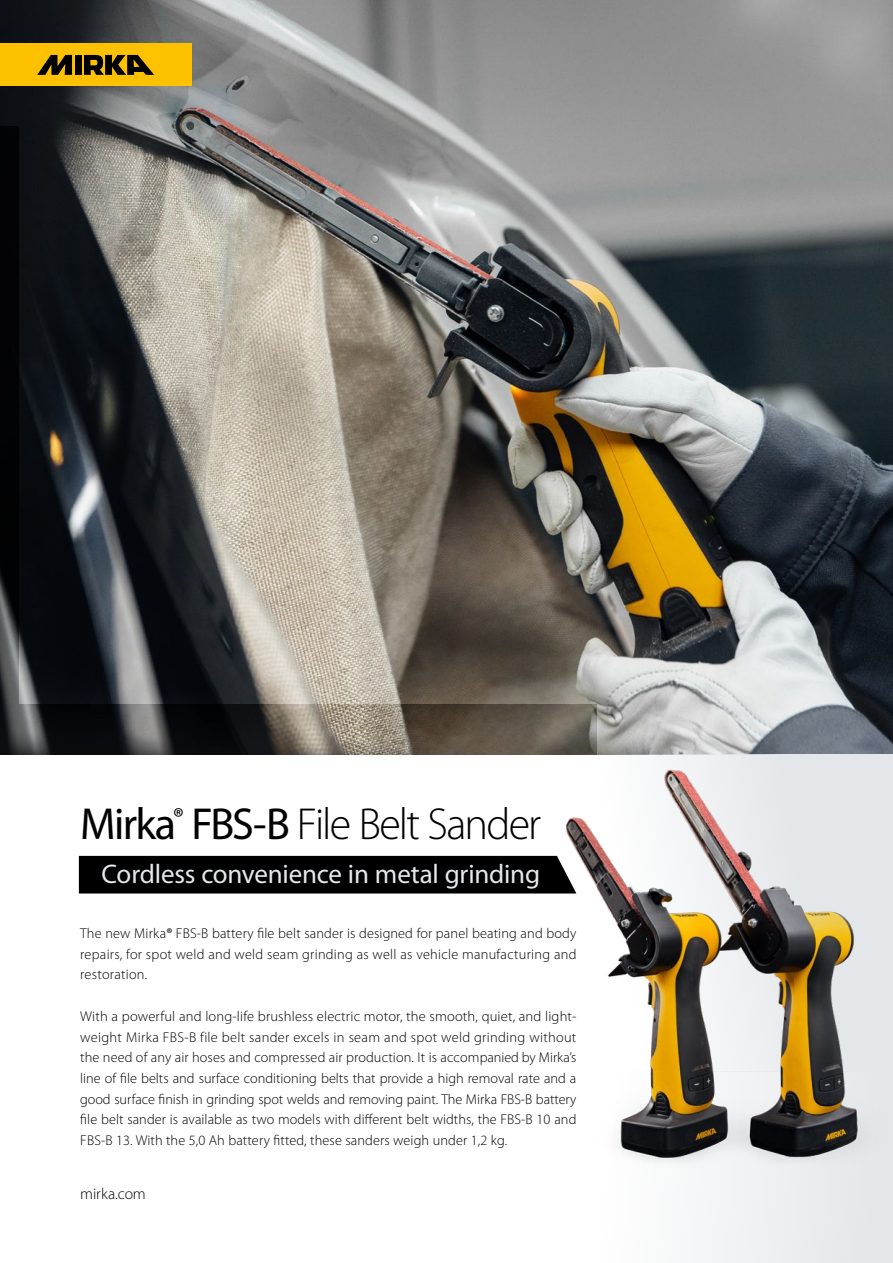
<style>
.page{position:relative;width:893px;height:1263px;background:#fff}
.page>*{position:absolute;margin:0;border:0;box-sizing:border-box;transform-origin:0 0}
.t1{font:300 45px "Myriad Pro";letter-spacing:-.04em;color:#000}
.t2{font:27px "Myriad Pro";letter-spacing:-.01em;color:#e5e8eb}
.t3{font:300 15.75px "Myriad Pro";letter-spacing:-.005em;color:#000}
.t4{font:300 14.25px/20.7px "Myriad Pro";letter-spacing:.015em;color:#000;text-align:justify}
.s1{font-weight:400}
</style>
<div class="page">
<img style="left:0;top:0;width:893px;height:706px">
<div style="left:79px;top:856px;width:431px;height:37px;background:#000"></div>
<svg style="left:0;top:126px;width:19px;height:578px;background:#111214"></svg>
<svg style="left:0;top:704px;width:596px;height:50px;background:#4c4742"></svg>
<div style="left:589px;top:1071px;width:304px;height:192px;background:linear-gradient(to right,#fff,#e2e5e8)"></div>
<div style="left:0;top:44px;width:191px;height:42px;background:#fdc100"></div>
<svg style="left:37px;top:55px;width:35px;height:20px"></svg>
<svg style="left:84px;top:55px;width:70px;height:20px"></svg>
<div style="left:75px;top:55px;width:6px;height:20px;background:#000"></div>
<img style="left:510px;top:706px;width:383px;height:524px">
<h1 class="t1" style="left:80px;top:799px;width:462px"><span class="s1">Mirka</span><sup>®</sup> <span class="s1">FBS-B</span> File Belt Sander</h1>
<h2 class="t2" style="left:102px;top:859px;width:440px">Cordless convenience in metal grinding</h2>
<p class="t4" style="left:80px;top:923px;width:498px">The new Mirka<span class="s1">®</span> FBS-B battery file belt sander is designed for panel beating and body repairs, for spot weld and weld seam grinding as well as vehicle manufacturing and restoration.</p>
<p class="t4" style="left:80px;top:1006px;width:498px">With a powerful and long-life brushless electric motor, the smooth, quiet, and light&shy;weight Mirka FBS-B file belt sander excels in seam and spot weld grinding without the need of any air hoses and compressed air production. It is accompanied by Mirka’s line of file belts and surface conditioning belts that provide a high removal rate and a good surface finish in grinding spot welds and removing paint. The Mirka FBS-B battery file belt sander is available as two models with different belt widths, the FBS-B 10 and FBS-B 13. With the 5,0 Ah battery fitted, these sanders weigh under 1,2 kg.</p>
<p class="t3" style="left:80px;top:1185px;width:67px">mirka.com</p>
</div>
